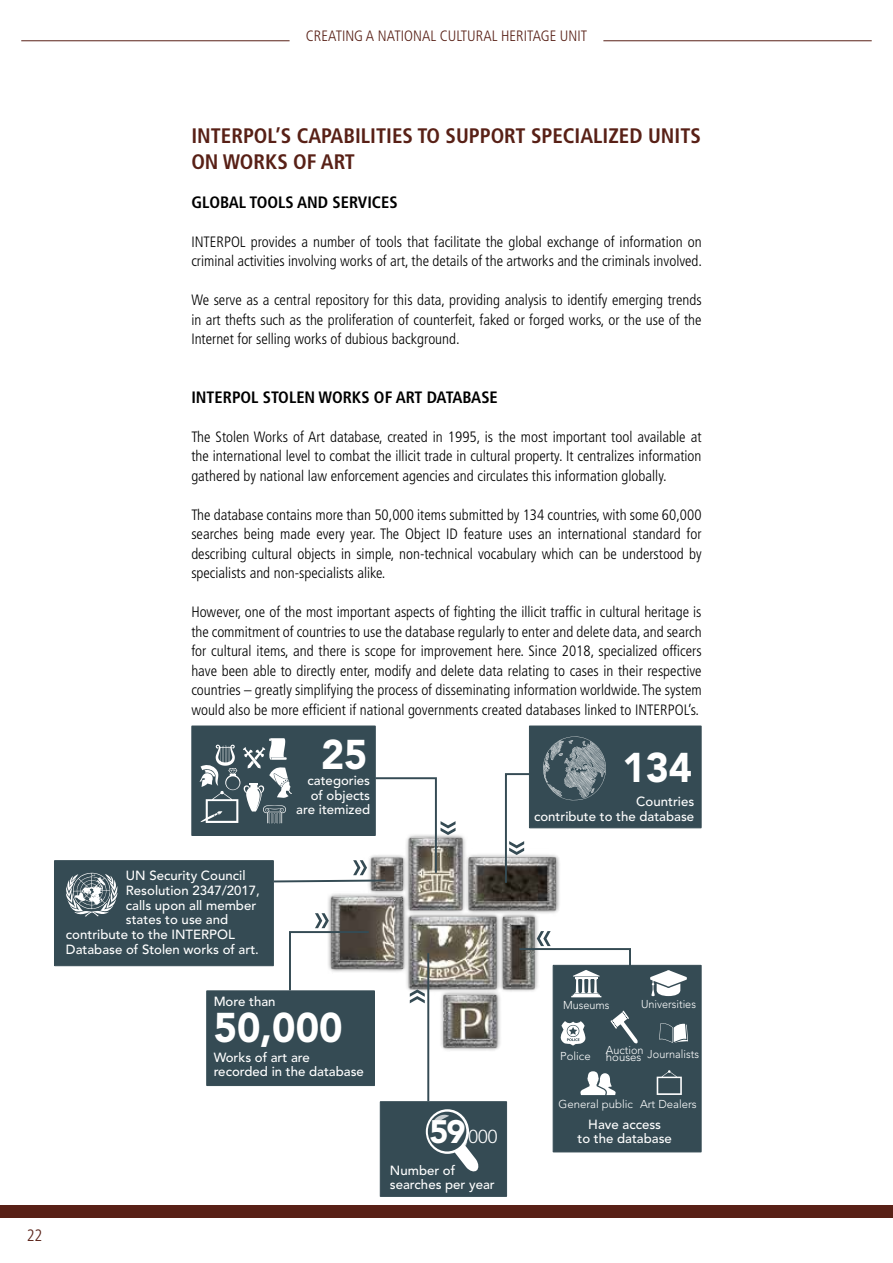
<style>
.page{position:relative;width:893px;height:1263px;background:#fff}
.page>*{position:absolute;margin:0;border:0;box-sizing:border-box;transform-origin:0 0}
.TXT{font:900 41.25px "Avenir LT Std";color:#fff;scale:.96 1}
.TXT-2{font:900 41.25px "Avenir LT Std";color:#fff;scale:.95 1}
.TITRE{font:700 condensed 21px/25.5px "Frutiger LT Std";color:#582016}
.TXT-3{font:300 18.6px "Avenir LT Std";color:#fff}
.soustitre{font:700 condensed 16.5px "Frutiger LT Std";color:#000}
.t1{font:300 condensed 16.5px "Frutiger LT Std";color:#582016}
.texte{font:300 condensed 15px/19.5px "Frutiger LT Std";color:#000;text-align:justify}
.t2{font:300 condensed 15px "Frutiger LT Std";color:#582016}
.TXT-4{font:500 13.2px/14.7px "Avenir LT Std";color:#fff;text-align:right}
.TXT-5{font:300 11.4px "Avenir LT Std";color:#fff;scale:.96 1}
.TXT-6{font:300 11.4px "Avenir LT Std";color:#fff}
.s1{font-weight:900;font-size:32.25px}
</style>
<div class="page">
<img style="left:328px;top:828px;width:237px;height:236px">
<div style="left:192px;top:726px;width:183px;height:109px;background:#354b54"></div>
<div style="left:191px;top:725px;width:185px;height:111px;border:1px solid #354b54"></div>
<div style="left:553px;top:965px;width:148px;height:187px;background:#354b54"></div>
<div style="left:553px;top:965px;width:149px;height:187px;border:1px solid #354b54"></div>
<svg style="left:657px;top:1070px;width:25px;height:25px"></svg>
<svg style="left:650px;top:970px;width:37px;height:26px"></svg>
<svg style="left:560px;top:1021px;width:25px;height:24px"></svg>
<svg style="left:611px;top:1010px;width:27px;height:34px"></svg>
<svg style="left:659px;top:1023px;width:29px;height:20px"></svg>
<div style="left:380px;top:1102px;width:127px;height:94px;background:#354b54"></div>
<div style="left:380px;top:1101px;width:127px;height:96px;border:1px solid #354b54"></div>
<svg style="left:426px;top:1109px;width:53px;height:63px"></svg>
<div style="left:529px;top:726px;width:172px;height:102px;background:#354b54"></div>
<div style="left:529px;top:725px;width:173px;height:103px;border:1px solid #354b54"></div>
<svg style="left:543px;top:736px;width:63px;height:65px"></svg>
<svg style="left:504px;top:772px;width:28px;height:113px"></svg>
<hr style="left:427px;top:953px;width:2px;height:148px;background:#354b54">
<svg style="left:517px;top:931px;width:115px;height:66px"></svg>
<svg style="left:289px;top:913px;width:82px;height:77px"></svg>
<svg style="left:410px;top:989px;width:15px;height:14px"></svg>
<div style="left:207px;top:991px;width:167px;height:94px;background:#354b54"></div>
<div style="left:206px;top:990px;width:169px;height:96px;border:1px solid #354b54"></div>
<svg style="left:580px;top:1071px;width:36px;height:24px"></svg>
<div style="left:54px;top:861px;width:219px;height:105px;background:#354b54"></div>
<div style="left:54px;top:860px;width:220px;height:106px;border:1px solid #354b54"></div>
<svg style="left:66px;top:873px;width:51px;height:44px"></svg>
<svg style="left:199px;top:738px;width:257px;height:145px"></svg>
<hr style="left:21px;top:40px;width:269px;height:1px;background:#582016">
<hr style="left:603px;top:40px;width:269px;height:1px;background:#582016">
<div style="left:0;top:1205px;width:893px;height:13px;background:#582016"></div>
<p class="t2" style="left:306px;top:27px;width:283px">CREATING A NATIONAL CULTURAL HERITAGE UNIT</p>
<p class="t1" style="left:27px;top:1226px;width:17px">22</p>
<p class="TITRE" style="left:191px;top:123px;width:511px">INTERPOL’S CAPABILITIES TO SUPPORT SPECIALIZED UNITS<br>ON WORKS OF ART</p>
<p class="soustitre" style="left:191px;top:192px;width:208px">GLOBAL TOOLS AND SERVICES</p>
<p class="texte" style="left:191px;top:232px;width:512px">INTERPOL provides a number of tools that facilitate the global exchange of information on criminal activities involving works of art, the details of the artworks and the criminals involved.</p>
<p class="texte" style="left:191px;top:291px;width:512px">We serve as a central repository for this data, providing analysis to identify emerging trends in art thefts such as the proliferation of counterfeit, faked or forged works, or the use of the Internet for selling works of dubious background.</p>
<p class="soustitre" style="left:191px;top:387px;width:308px">INTERPOL STOLEN WORKS OF ART DATABASE</p>
<p class="texte" style="left:191px;top:427px;width:512px">The Stolen Works of Art database, created in 1995, is the most important tool available at the international level to combat the illicit trade in cultural property. It centralizes information gathered by national law enforcement agencies and circulates this information globally.</p>
<p class="texte" style="left:191px;top:505px;width:512px">The database contains more than 50,000 items submitted by 134 countries, with some 60,000 searches being made every year. The Object ID feature uses an international standard for describing cultural objects in simple, non-technical vocabulary which can be understood by specialists and non-specialists alike.</p>
<p class="texte" style="left:191px;top:603px;width:512px">However, one of the most important aspects of fighting the illicit traffic in cultural heritage is the commitment of countries to use the database regularly to enter and delete data, and search for cultural items, and there is scope for improvement here. Since 2018, specialized officers have been able to directly enter, modify and delete data relating to cases in their respective countries – greatly simplifying the process of disseminating information worldwide. The system would also be more efficient if national governments created databases linked to INTERPOL’s.</p>
<p class="TXT-2" style="left:321px;top:729px;width:50px">25</p>
<p class="TXT-4" style="left:296px;top:773px;width:75px">categories of objects are itemized</p>
<p class="TXT-4" style="left:126px;top:868px;width:121px">UN Security Council</p>
<p class="TXT-4" style="left:126px;top:883px;width:136px">Resolution 2347/2017,</p>
<p class="TXT-4" style="left:126px;top:898px;width:132px">calls upon all member</p>
<p class="TXT-4" style="left:126px;top:912px;width:104px">states to use and</p>
<p class="TXT-4" style="left:66px;top:927px;width:170px">contribute to the INTERPOL</p>
<p class="TXT-4" style="left:66px;top:942px;width:195px">Database of Stolen works of art.</p>
<p class="TXT-4" style="left:214px;top:994px;width:63px">More than</p>
<p class="TXT" style="left:214px;top:1002px;width:136px">50,000</p>
<p class="TXT-4" style="left:214px;top:1050px;width:152px;text-align:left">Works of art are recorded in the database</p>
<p class="TXT-3" style="left:429px;top:1126px;width:70px"><span class="s1">59</span>,000</p>
<p class="TXT-4" style="left:390px;top:1163px;width:67px">Number of</p>
<p class="TXT-4" style="left:390px;top:1178px;width:106px">searches per year</p>
<p class="TXT-2" style="left:622px;top:743px;width:75px">134</p>
<p class="TXT-4" style="left:534px;top:794px;width:162px">Countries<br>contribute to the database</p>
<p class="TXT-5" style="left:563px;top:998px;width:50px">Museums</p>
<p class="TXT-5" style="left:641px;top:998px;width:59px">Universities</p>
<p class="TXT-6" style="left:560px;top:1049px;width:32px">Police</p>
<p class="TXT-5" style="left:606px;top:1043px;width:41px">Auction</p>
<p class="TXT-6" style="left:606px;top:1050px;width:37px">houses</p>
<p class="TXT-5" style="left:648px;top:1047px;width:55px">Journalists</p>
<p class="TXT-6" style="left:558px;top:1097px;width:76px">General public</p>
<p class="TXT-6" style="left:640px;top:1097px;width:58px">Art Dealers</p>
<p class="TXT-4" style="left:588px;top:1117px;width:74px">Have access</p>
<p class="TXT-4" style="left:577px;top:1132px;width:96px">to the database</p>
</div>
